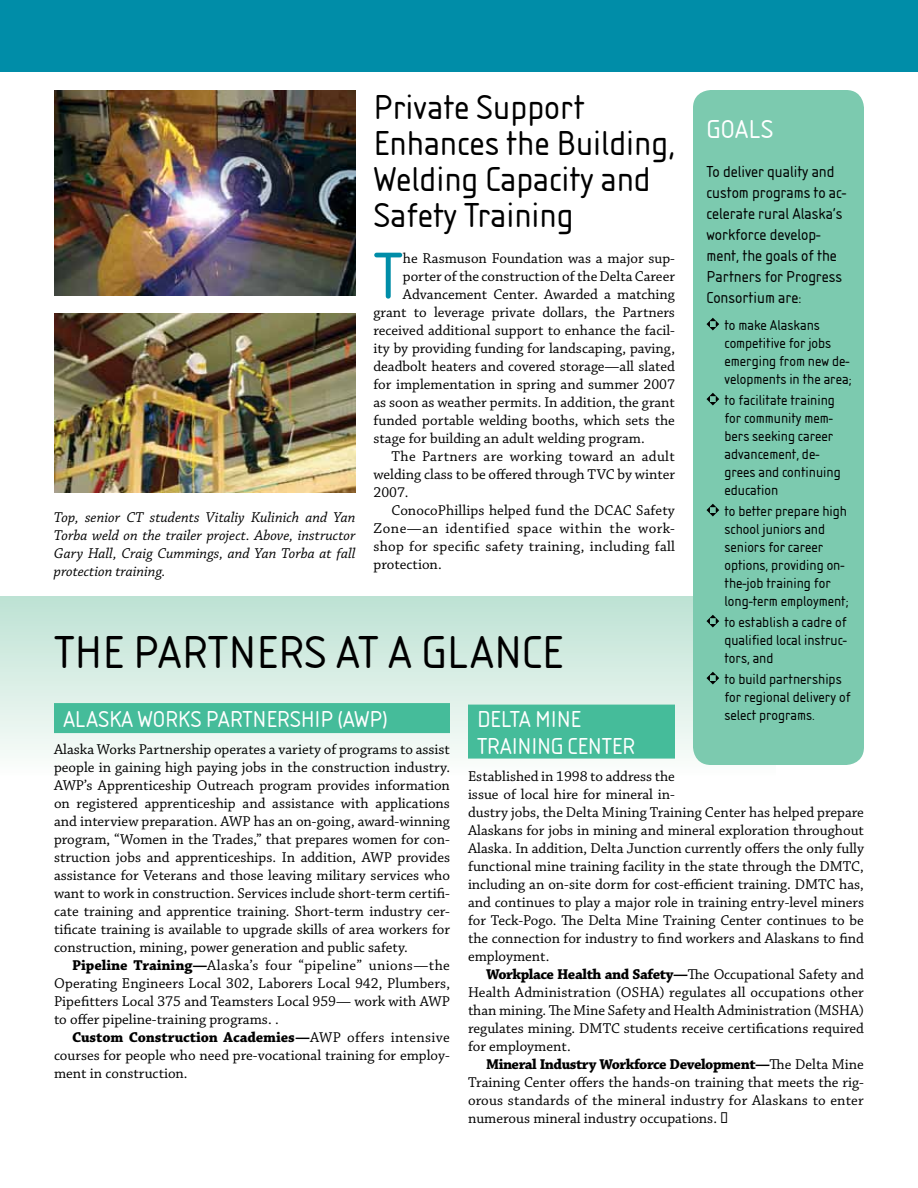
<style>
.page{position:relative;width:918px;height:1188px;background:#fff}
.page>*{position:absolute;margin:0;border:0;box-sizing:border-box;transform-origin:0 0}
.t1{font:68.85px "Isonorm LT";color:#008da8}
.t2{font:48px "Isonorm LT";color:#000}
.t3{font:36px/36px "Isonorm LT";color:#000}
.t4{font:27px "Isonorm LT";color:#fff}
.t5{font:24px/27px "Isonorm LT";letter-spacing:-.01em;color:#fff}
.t6{font:16.5px/21px "Isonorm LT";color:#000}
.t7{font:15px/18px "Chaparral Pro";color:#000;text-align:justify}
.t8{font:15px/18px "Isonorm LT";color:#000}
.t9{font:italic 15px/18px "Chaparral Pro";color:#000;text-align:justify}
.t10{font:15px "Chaparral Pro";letter-spacing:.02em;color:#000}
.t11{font:15px "Chaparral Pro";letter-spacing:.035em;color:#000}
.t12{font:15px "Chaparral Pro";letter-spacing:.025em;color:#000}
.s1{font-weight:700}
</style>
<div class="page">
<div style="left:0;top:597px;width:776px;height:180px;background:linear-gradient(to bottom,#bde2d3,#fcfdfb)"></div>
<div style="left:693px;top:90px;width:171px;height:675px;background:#7ccaaf;border-radius:18px"></div>
<div style="left:0;top:0;width:918px;height:72px;background:#008da8"></div>
<svg style="left:706px;top:318px;width:13px;height:12px"></svg>
<svg style="left:706px;top:393px;width:13px;height:12px"></svg>
<svg style="left:706px;top:504px;width:13px;height:12px"></svg>
<svg style="left:706px;top:615px;width:13px;height:12px"></svg>
<svg style="left:706px;top:672px;width:13px;height:12px"></svg>
<img style="left:54px;top:90px;width:302px;height:205px">
<img style="left:54px;top:313px;width:302px;height:180px">
<div style="left:54px;top:703px;width:396px;height:30px;background:#45bc9a"></div>
<div style="left:468px;top:705px;width:207px;height:54px;background:#45bc9a"></div>
<h3 class="t3" style="left:374px;top:88px;width:303px">Private Support<br>Enhances the Building,<br>Welding Capacity and<br>Safety Training</h3>
<h1 class="t1" style="left:374px;top:237px;width:31px">T</h1>
<p class="t7" style="left:403px;top:249px;width:274px">he Rasmuson Foundation was a major sup-</p>
<h3 class="t4" style="left:706px;top:114px;width:69px">GOALS</h3>
<p class="t6" style="left:706px;top:161px;width:141px">To deliver quality and custom programs to ac&shy;celerate rural Alaska’s workforce develop&shy;ment, the goals of the<br>Partners for Progress<br>Consortium are:</p>
<p class="t8" style="left:724px;top:316px;width:128px">to make Alaskans competitive for jobs emerging from new de&shy;velopments in the area;</p>
<p class="t8" style="left:724px;top:391px;width:118px">to facilitate training for community mem&shy;bers seeking career advancement, de&shy;grees and continuing education</p>
<p class="t8" style="left:724px;top:502px;width:125px">to better prepare high school juniors and seniors for career options, providing on&shy;the-job training for long-term employment;</p>
<p class="t8" style="left:724px;top:613px;width:124px;text-align:justify">to establish a cadre of qualified local instruc&shy;tors, and</p>
<p class="t8" style="left:724px;top:670px;width:128px">to build partnerships for regional delivery of select programs.</p>
<p class="t7" style="left:403px;top:267px;width:274px">porter of the construction of the Delta Career</p>
<p class="t7" style="left:403px;top:285px;width:274px">Advancement Center. Awarded a matching</p>
<p class="t7" style="left:373px;top:303px;width:303px">grant to leverage private dollars, the Partners</p>
<p class="t7" style="left:373px;top:321px;width:303px">received additional support to enhance the facil-</p>
<p class="t7" style="left:373px;top:339px;width:303px">ity by providing funding for landscaping, paving,</p>
<p class="t7" style="left:373px;top:357px;width:303px">deadbolt heaters and covered storage—all slated</p>
<p class="t7" style="left:373px;top:375px;width:303px">for implementation in spring and summer 2007</p>
<p class="t7" style="left:373px;top:393px;width:303px">as soon as weather permits. In addition, the grant</p>
<p class="t7" style="left:373px;top:411px;width:303px">funded portable welding booths, which sets the</p>
<p class="t7" style="left:373px;top:429px;width:273px">stage for building an adult welding program.</p>
<p class="t12" style="left:391px;top:448px;width:285px">The Partners are working toward an adult</p>
<p class="t7" style="left:373px;top:465px;width:303px">welding class to be offered through TVC by winter</p>
<p class="t7" style="left:373px;top:483px;width:37px">2007.</p>
<p class="t7" style="left:391px;top:501px;width:285px">ConocoPhillips helped fund the DCAC Safety</p>
<p class="t11" style="left:373px;top:520px;width:303px">Zone—an identified space within the work-</p>
<p class="t10" style="left:373px;top:538px;width:303px">shop for specific safety training, including fall</p>
<p class="t7" style="left:373px;top:555px;width:70px">protection.</p>
<p class="t9" style="left:54px;top:509px;width:303px">Top, senior CT students Vitaliy Kulinich and Yan Torba weld on the trailer project. Above, instructor Gary Hall, Craig Cummings, and Yan Torba at fall protection training.</p>
<h2 class="t2" style="left:54px;top:626px;width:511px">THE PARTNERS AT A GLANCE</h2>
<h3 class="t5" style="left:63px;top:705px;width:326px">ALASKA WORKS PARTNERSHIP (AWP)</h3>
<p class="t7" style="left:54px;top:741px;width:398px">Alaska Works Partnership operates a variety of programs to assist people in gaining high paying jobs in the construction industry.<br>AWP’s Apprenticeship Outreach program provides information on registered apprenticeship and assistance with applications and interview preparation. AWP has an on-going, award-winning program, “Women in the Trades,” that prepares women for con&shy;struction jobs and apprenticeships. In addition, AWP provides assistance for Veterans and those leaving military services who want to work in construction. Services include short-term certifi&shy;cate training and apprentice training. Short-term industry cer&shy;tificate training is available to upgrade skills of area workers for construction, mining, power generation and public safety.</p>
<p class="t7" style="left:54px;top:957px;width:398px;text-indent:18px"><span class="s1">Pipeline Training—</span>Alaska’s four “pipeline” unions—the Operating Engineers Local 302, Laborers Local 942, Plumbers, Pipefitters Local 375 and Teamsters Local 959— work with AWP to offer pipeline-training programs. .</p>
<p class="t7" style="left:54px;top:1029px;width:397px;text-indent:18px"><span class="s1">Custom Construction Academies—</span>AWP offers intensive courses for people who need pre-vocational training for employ&shy;ment in construction.</p>
<h3 class="t5" style="left:477px;top:705px;width:160px">DELTA MINE<br>TRAINING CENTER</h3>
<p class="t7" style="left:468px;top:768px;width:398px;text-align:left">Established in 1998 to address the<br>issue of local hire for mineral in-<br>dustry jobs, the Delta Mining Training Center has helped prepare Alaskans for jobs in mining and mineral exploration throughout Alaska. In addition, Delta Junction currently offers the only fully functional mine training facility in the state through the DMTC, including an on-site dorm for cost-efficient training. DMTC has, and continues to play a major role in training entry-level miners for Teck-Pogo. The Delta Mine Training Center continues to be the connection for industry to find workers and Alaskans to find employment.</p>
<p class="t7" style="left:468px;top:966px;width:398px;text-indent:18px"><span class="s1">Workplace Health and Safety—</span>The Occupational Safety and Health Administration (OSHA) regulates all occupations other than mining. The Mine Safety and Health Administration (MSHA) regulates mining. DMTC students receive certifications required for employment.</p>
<p class="t7" style="left:468px;top:1056px;width:398px;text-indent:18px"><span class="s1">Mineral Industry Workforce Development—</span>The Delta Mine Training Center offers the hands-on training that meets the rig&shy;orous standards of the mineral industry for Alaskans to enter numerous mineral industry occupations.</p>
</div>
